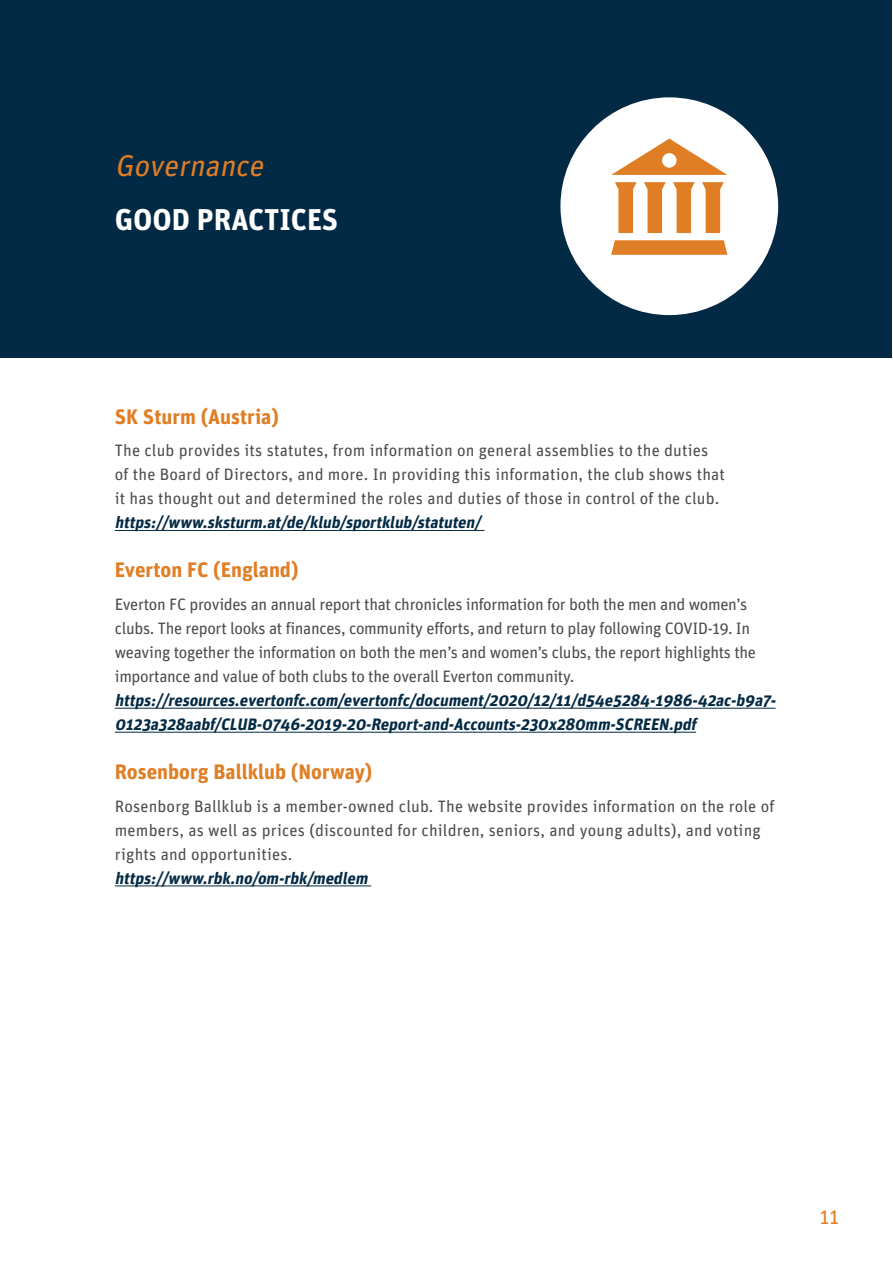
<style>
.page{position:relative;width:893px;height:1263px;background:#fff}
.page>*{position:absolute;margin:0;border:0;box-sizing:border-box;transform-origin:0 0}
.t1{font:700 30px "Unit";color:#fff}
.t2{font:italic 30px "Unit";color:#e07e25}
.t3{font:700 21px "Unit";color:#e07e25}
.t4{font:21px "Unit";color:#e07e25}
.t5{font:16.5px/24px "Unit";letter-spacing:.01em;color:#4b4c4d}
.t6{font:16.5px/24px "Unit";letter-spacing:-.02em;color:#4b4c4d}
.t7{font:italic 700 16.5px/24px "Unit";color:#032a44}
</style>
<div class="page">
<div style="left:1px;top:0;width:891px;height:358px;background:#032a44"></div>
<div style="left:560px;top:97px;width:218px;height:218px;background:#fff;border-radius:50%"></div>
<hr style="left:115px;top:530px;width:369px;height:1px;background:#032a44">
<hr style="left:115px;top:708px;width:661px;height:1px;background:#032a44">
<hr style="left:115px;top:732px;width:581px;height:1px;background:#032a44">
<hr style="left:115px;top:886px;width:256px;height:1px;background:#032a44">
<svg style="left:611px;top:139px;width:116px;height:116px"></svg>
<h1 class="t2" style="left:115px;top:148px;width:156px">Governance</h1>
<h1 class="t1" style="left:115px;top:200px;width:225px">GOOD PRACTICES</h1>
<p class="t3" style="left:115px;top:403px;width:166px">SK Sturm (Austria)</p>
<p class="t5" style="left:115px;top:438px;width:612px">The club provides its statutes, from information on general assemblies to the duties of the Board of Directors, and more. In providing this information, the club shows that it has thought out and determined the roles and duties of those in control of the club.</p>
<p class="t7" style="left:115px;top:510px;width:371px">https://www.sksturm.at/de/klub/sportklub/statuten/</p>
<p class="t3" style="left:115px;top:557px;width:185px">Everton FC (England)</p>
<p class="t6" style="left:115px;top:592px;width:643px">Everton FC provides an annual report that chronicles information for both the men and women’s clubs. The report looks at finances, community efforts, and return to play following COVID-19. In weaving together the information on both the men’s and women’s clubs, the report highlights the importance and value of both clubs to the overall Everton community.</p>
<p class="t7" style="left:115px;top:688px;width:666px">https://resources.evertonfc.com/evertonfc/document/2020/12/11/d54e5284-1986-42ac-b9a7-<br>0123a328aabf/CLUB-0746-2019-20-Report-and-Accounts-230x280mm-SCREEN.pdf</p>
<p class="t3" style="left:115px;top:759px;width:259px">Rosenborg Ballklub (Norway)</p>
<p class="t5" style="left:115px;top:794px;width:661px">Rosenborg Ballklub is a member-owned club. The website provides information on the role of members, as well as prices (discounted for children, seniors, and young adults), and voting rights and opportunities.</p>
<p class="t7" style="left:115px;top:865px;width:258px">https://www.rbk.no/om-rbk/medlem</p>
<p class="t4" style="left:820px;top:1204px;width:21px">11</p>
</div>
